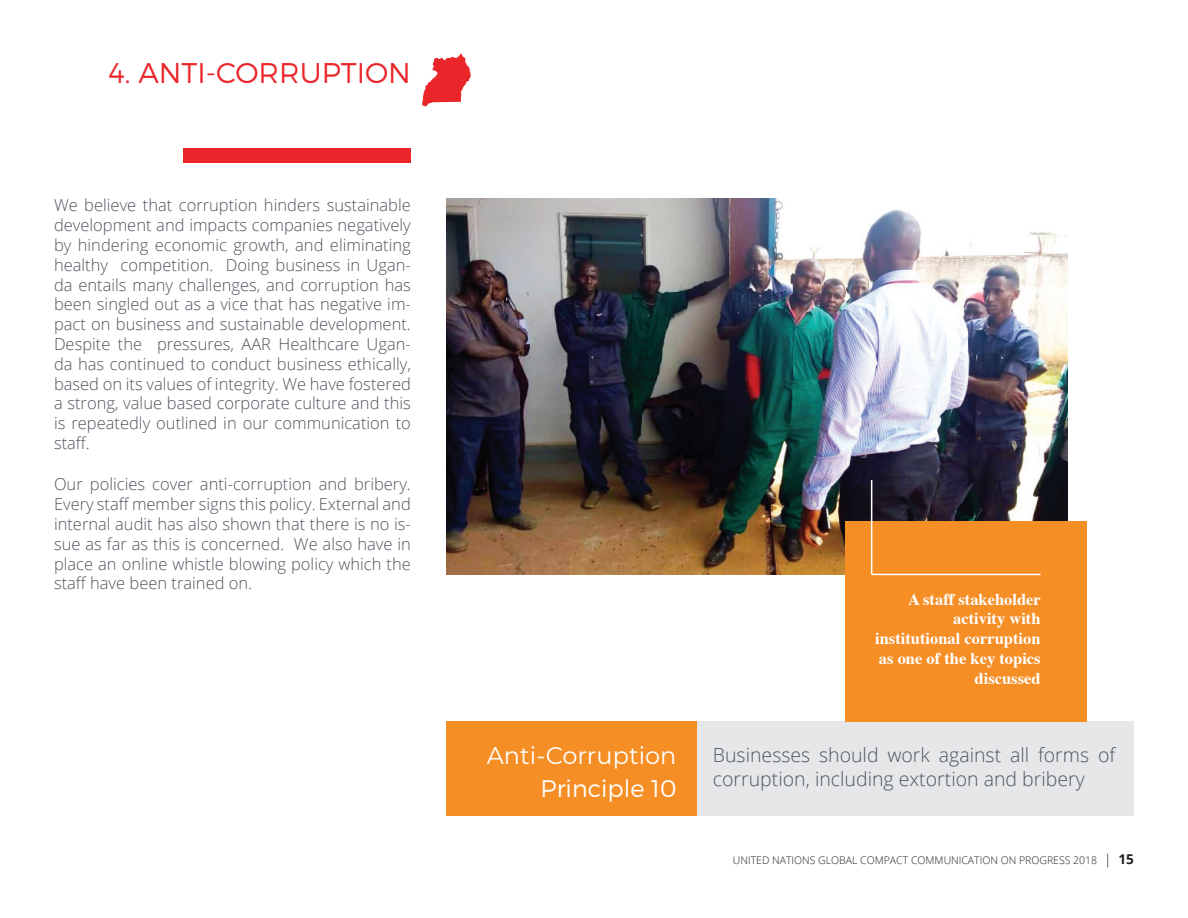
<style>
.page{position:relative;width:1188px;height:918px;background:#fff}
.page>*{position:absolute;margin:0;border:0;box-sizing:border-box;transform-origin:0 0}
.t1{font:300 28.5px "Montserrat";color:#eb262b}
.t2{font:24px "Montserrat";color:#fff}
.t3{font:300 24px "Montserrat";color:#fff}
.t4{font:300 19.5px/23.4px "Open Sans";color:#4e545d}
.t5{font:300 16.5px/19.8px "Open Sans";color:#4e545d;text-align:justify}
.t6{font:700 16.5px/19.8px "Times";color:#fff;text-align:right}
.t7{font:300 10.5px "Open Sans";color:#231f20}
.s1{font-size:13.5px}
.s2{font-weight:700;font-size:13.5px}
</style>
<div class="page">
<div style="left:183px;top:148px;width:228px;height:14px;background:#eb262b"></div>
<img style="left:446px;top:199px;width:621px;height:375px">
<div style="left:446px;top:722px;width:252px;height:94px;background:#f68e26"></div>
<div style="left:698px;top:722px;width:436px;height:94px;background:#e6e7e9"></div>
<div style="left:845px;top:521px;width:242px;height:201px;background:#f68e26"></div>
<hr style="left:872px;top:574px;width:169px;height:1px;background:#fff">
<hr style="left:871px;top:480px;width:1px;height:94px;background:#fff">
<svg style="left:422px;top:53px;width:49px;height:54px"></svg>
<h1 class="t1" style="left:108px;top:55px;width:304px">4. ANTI-CORRUPTION</h1>
<p class="t5" style="left:54px;top:195px;width:358px">We believe that corruption hinders sustainable development and impacts companies negatively by hindering economic growth, and eliminating healthy competition. Doing business in Ugan&shy;da entails many challenges, and corruption has been singled out as a vice that has negative im&shy;pact on business and sustainable development.<br>Despite the pressures, AAR Healthcare Ugan&shy;da has continued to conduct business ethically, based on its values of integrity. We have fostered a strong, value based corporate culture and this is repeatedly outlined in our communication to staff.</p>
<p class="t5" style="left:54px;top:474px;width:358px">Our policies cover anti-corruption and bribery.<br>Every staff member signs this policy. External and internal audit has also shown that there is no is&shy;sue as far as this is concerned. We also have in place an online whistle blowing policy which the staff have been trained on.</p>
<h2 class="t2" style="left:487px;top:739px;width:191px">Anti-Corruption</h2>
<h2 class="t3" style="left:541px;top:774px;width:137px">Principle 10</h2>
<p class="t6" style="left:875px;top:587px;width:167px">A staff stakeholder activity with institutional corruption as one of the key topics discussed</p>
<p class="t4" style="left:713px;top:743px;width:404px">Businesses should work against all forms of corruption, including extortion and bribery</p>
<p class="t7" style="left:733px;top:853px;width:403px">UNITED NATIONS GLOBAL COMPACT COMMUNICATION ON PROGRESS 2018 <span class="s1">|</span> <span class="s2">15</span></p>
</div>
